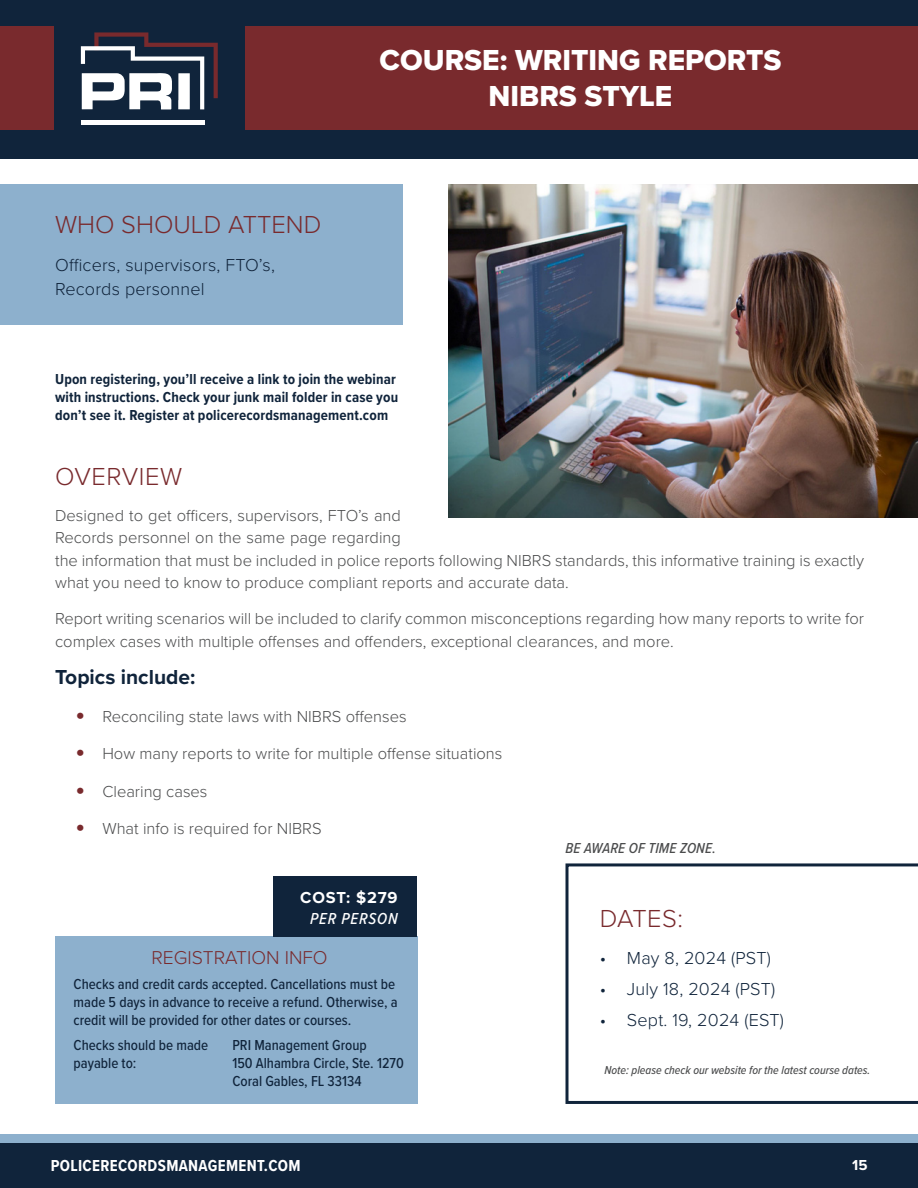
<style>
.page{position:relative;width:918px;height:1188px;background:#fff}
.page>*{position:absolute;margin:0;border:0;box-sizing:border-box;transform-origin:0 0}
.t1{font:30px/36px "Proxima Nova Extrabld";color:#fff;text-align:center}
.t2{font:300 25.5px "Proxima Nova";color:#792a2d}
.t3{font:300 25.5px "Proxima Nova";letter-spacing:.02em;color:#792a2d}
.Subtitle{font:700 21px "Proxima Nova";color:#10243b}
.Subtitle-2{font:300 19.35px "Proxima Nova";color:#792a2d}
.t4{font:300 18px/24px "Proxima Nova";letter-spacing:.01em;color:#10243b}
.t5{font:300 16.5px/22.5px "Proxima Nova";color:#4b4c4d}
.t6{font:700 16.5px "Proxima Nova Cond";letter-spacing:.02em;color:#fff}
.Subtitle-3{font:700 16.5px "Proxima Nova";letter-spacing:.05em;color:#fff}
.Subtitle-4{font:italic 500 16.5px "Proxima Nova Cond";letter-spacing:.05em;color:#fff}
.t7{font:500 15px/18px "Proxima Nova Cond";color:#10243b}
.t8{font:700 15px/18px "Proxima Nova Cond";letter-spacing:.01em;color:#10243b}
.t9{font:italic 500 15px "Proxima Nova Cond";letter-spacing:.01em;color:#4b4c4d}
.t10{font:700 15px "Proxima Nova";color:#fff}
.t11{font:italic 500 12px "Proxima Nova Cond";color:#4b4c4d}
.s1{font-family:"Futura Std";font-weight:400;color:#792a2d}
</style>
<div class="page">
<div style="left:0;top:1143px;width:918px;height:45px;background:#10243b"></div>
<div style="left:0;top:1135px;width:918px;height:8px;background:#8db0cd"></div>
<div style="left:0;top:0;width:918px;height:159px;background:#10243b"></div>
<div style="left:245px;top:27px;width:673px;height:103px;background:#792a2d"></div>
<div style="left:0;top:27px;width:54px;height:103px;background:#792a2d"></div>
<hr style="left:81px;top:120px;width:123px;height:4px;background:#fff">
<svg style="left:81px;top:32px;width:137px;height:77px"></svg>
<div style="left:55px;top:937px;width:363px;height:167px;background:#8db0cd"></div>
<div style="left:0;top:184px;width:402px;height:141px;background:#8db0cd"></div>
<img style="left:448px;top:184px;width:470px;height:333px">
<svg style="left:566px;top:863px;width:352px;height:241px"></svg>
<div style="left:274px;top:876px;width:143px;height:61px;background:#10243b"></div>
<p class="t2" style="left:55px;top:206px;width:268px">WHO SHOULD ATTEND</p>
<p class="t4" style="left:55px;top:252px;width:221px">Officers, supervisors, FTO’s,<br>Records personnel</p>
<p class="t1" style="left:380px;top:41px;width:403px">COURSE: WRITING REPORTS<br>NIBRS STYLE</p>
<p class="t8" style="left:55px;top:370px;width:345px">Upon registering, you’ll receive a link to join the webinar with instructions. Check your junk mail folder in case you don’t see it. Register at policerecordsmanagement.com</p>
<p class="t3" style="left:55px;top:457px;width:128px">OVERVIEW</p>
<p class="t5" style="left:55px;top:503px;width:810px">Designed to get officers, supervisors, FTO’s and<br>Records personnel on the same page regarding<br>the information that must be included in police reports following NIBRS standards, this informative training is exactly what you need to know to produce compliant reports and accurate data.</p>
<p class="t5" style="left:55px;top:607px;width:810px">Report writing scenarios will be included to clarify common misconceptions regarding how many reports to write for complex cases with multiple offenses and offenders, exceptional clearances, and more.</p>
<p class="Subtitle" style="left:55px;top:662px;width:142px">Topics include:</p>
<p class="t5" style="left:75px;top:704px;width:333px"><span class="s1">•</span> Reconciling state laws with NIBRS offenses</p>
<p class="t5" style="left:75px;top:742px;width:429px"><span class="s1">•</span> How many reports to write for multiple offense situations</p>
<p class="t5" style="left:75px;top:779px;width:134px"><span class="s1">•</span> Clearing cases</p>
<p class="t5" style="left:75px;top:817px;width:248px"><span class="s1">•</span> What info is required for NIBRS</p>
<p class="Subtitle-3" style="left:300px;top:886px;width:99px">COST: $279</p>
<p class="Subtitle-4" style="left:310px;top:907px;width:89px">PER PERSON</p>
<p class="Subtitle-2" style="left:151px;top:943px;width:178px">REGISTRATION INFO</p>
<p class="t7" style="left:74px;top:975px;width:326px">Checks and credit cards accepted. Cancellations must be made 5 days in advance to receive a refund. Otherwise, a credit will be provided for other dates or courses.</p>
<p class="t7" style="left:74px;top:1036px;width:136px">Checks should be made payable to:</p>
<p class="t7" style="left:232px;top:1036px;width:173px">PRI Management Group<br>150 Alhambra Circle, Ste. 1270<br>Coral Gables, FL 33134</p>
<p class="t9" style="left:566px;top:837px;width:152px">BE AWARE OF TIME ZONE.</p>
<p class="t2" style="left:600px;top:899px;width:85px">DATES:</p>
<p class="t4" style="left:600px;top:945px;width:172px">• May 8, 2024 (PST)</p>
<p class="t4" style="left:600px;top:976px;width:177px">• July 18, 2024 (PST)</p>
<p class="t4" style="left:600px;top:1007px;width:186px">• Sept. 19, 2024 (EST)</p>
<p class="t11" style="left:604px;top:1061px;width:268px">Note: please check our website for the latest course dates.</p>
<p class="t6" style="left:51px;top:1154px;width:251px">POLICERECORDSMANAGEMENT.COM</p>
<p class="t10" style="left:852px;top:1154px;width:17px">15</p>
</div>
